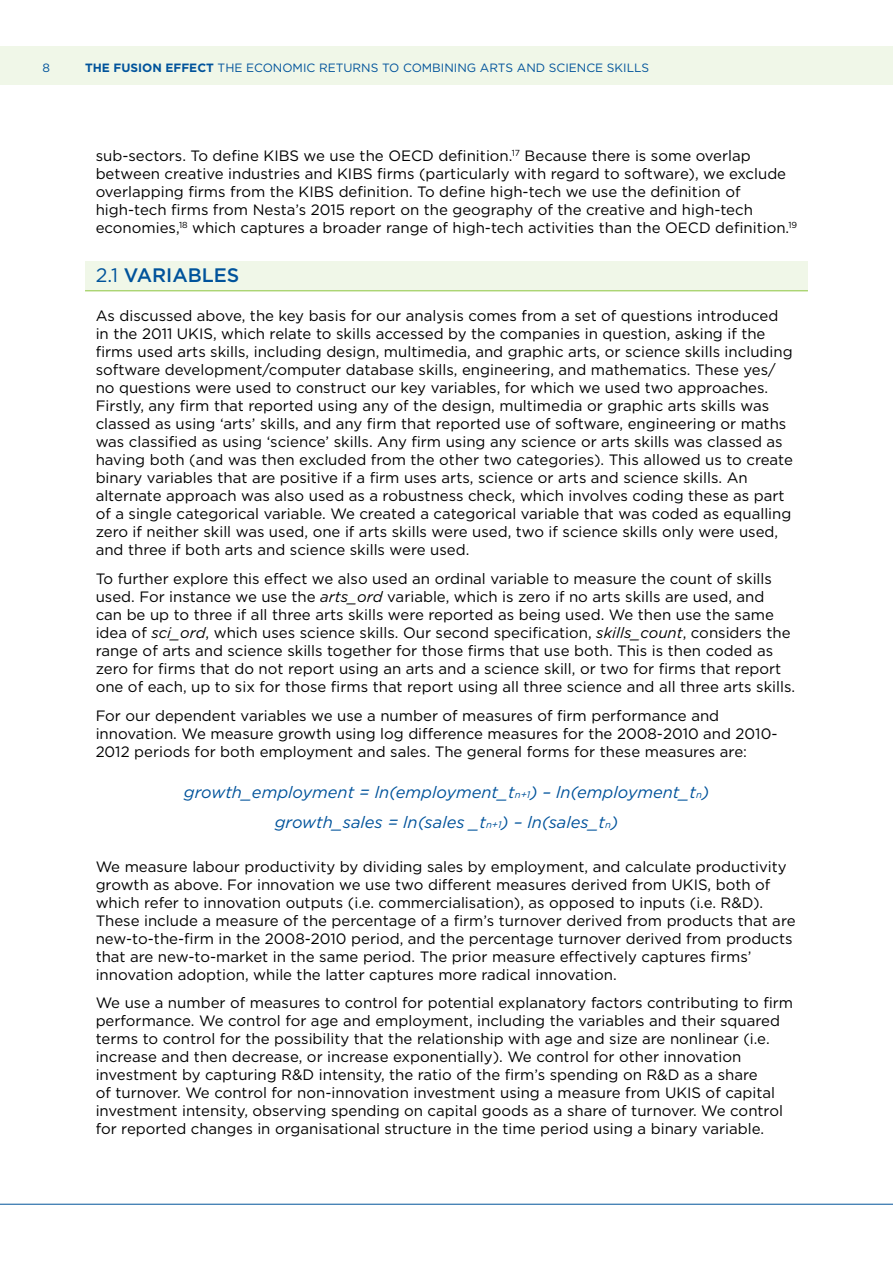
<style>
.page{position:relative;width:893px;height:1263px;background:#fff}
.page>*{position:absolute;margin:0;border:0;box-sizing:border-box;transform-origin:0 0}
.t1{font:500 19.5px "Gotham HTF";color:#00539b}
.t2{font:italic 16.5px/30.5px "Gotham HTF";color:#00539b;text-align:center}
.t3{font:15px/18px "Gotham HTF";color:#000}
.t4{font:12px "Gotham HTF";color:#00539b}
.s1{font-weight:700}
.s2{font-weight:400}
.s3{font-style:italic}
.s4{font-size:9.6px}
</style>
<div class="page">
<div style="left:0;top:47px;width:893px;height:38px;background:#f0f7e8"></div>
<hr style="left:0;top:1204px;width:893px;height:1px;background:#00539b">
<div style="left:85px;top:261px;width:723px;height:30px;background:#f0f7e8"></div>
<hr style="left:85px;top:290px;width:723px;height:1px;background:#8dc63f">
<p class="t4" style="left:43px;top:61px;width:9px">8</p>
<p class="t4" style="left:85px;top:61px;width:566px"><span class="s1">THE FUSION EFFECT</span> THE ECONOMIC RETURNS TO COMBINING ARTS AND SCIENCE SKILLS</p>
<p class="t3" style="left:96px;top:147px;width:703px">sub-sectors. To define KIBS we use the OECD definition.<sup>17</sup> Because there is some overlap between creative industries and KIBS firms (particularly with regard to software), we exclude overlapping firms from the KIBS definition. To define high-tech we use the definition of high-tech firms from Nesta’s 2015 report on the geography of the creative and high-tech economies,<sup>18</sup> which captures a broader range of high-tech activities than the OECD definition.<sup>19</sup></p>
<h1 class="t1" style="left:96px;top:264px;width:145px"><span class="s2">2.1</span> VARIABLES</h1>
<p class="t3" style="left:96px;top:307px;width:699px">As discussed above, the key basis for our analysis comes from a set of questions introduced in the 2011 UKIS, which relate to skills accessed by the companies in question, asking if the firms used arts skills, including design, multimedia, and graphic arts, or science skills including software development/computer database skills, engineering, and mathematics. These yes/ no questions were used to construct our key variables, for which we used two approaches.<br>Firstly, any firm that reported using any of the design, multimedia or graphic arts skills was classed as using ‘arts’ skills, and any firm that reported use of software, engineering or maths was classified as using ‘science’ skills. Any firm using any science or arts skills was classed as having both (and was then excluded from the other two categories). This allowed us to create binary variables that are positive if a firm uses arts, science or arts and science skills. An alternate approach was also used as a robustness check, which involves coding these as part of a single categorical variable. We created a categorical variable that was coded as equalling zero if neither skill was used, one if arts skills were used, two if science skills only were used, and three if both arts and science skills were used.</p>
<p class="t3" style="left:96px;top:569px;width:701px">To further explore this effect we also used an ordinal variable to measure the count of skills used. For instance we use the <span class="s3">arts_ord</span> variable, which is zero if no arts skills are used, and<br>can be up to three if all three arts skills were reported as being used. We then use the same idea of <span class="s3">sci_ord</span>, which uses science skills. Our second specification, <span class="s3">skills_count</span>, considers the range of arts and science skills together for those firms that use both. This is then coded as zero for firms that do not report using an arts and a science skill, or two for firms that report one of each, up to six for those firms that report using all three science and all three arts skills.</p>
<p class="t3" style="left:96px;top:706px;width:683px">For our dependent variables we use a number of measures of firm performance and innovation. We measure growth using log difference measures for the 2008-2010 and 2010-<br>2012 periods for both employment and sales. The general forms for these measures are:</p>
<p class="t2" style="left:184px;top:776px;width:527px">growth_employment = ln(employment_t<span class="s4">n+1</span>) – ln(employment_t<span class="s4">n</span>) growth_sales = ln(sales _t<span class="s4">n+1</span>) – ln(sales_t<span class="s4">n</span>)</p>
<p class="t3" style="left:96px;top:857px;width:701px">We measure labour productivity by dividing sales by employment, and calculate productivity growth as above. For innovation we use two different measures derived from UKIS, both of which refer to innovation outputs (i.e. commercialisation), as opposed to inputs (i.e. R&amp;D).<br>These include a measure of the percentage of a firm’s turnover derived from products that are new-to-the-firm in the 2008-2010 period, and the percentage turnover derived from products that are new-to-market in the same period. The prior measure effectively captures firms’ innovation adoption, while the latter captures more radical innovation.</p>
<p class="t3" style="left:96px;top:994px;width:699px">We use a number of measures to control for potential explanatory factors contributing to firm performance. We control for age and employment, including the variables and their squared terms to control for the possibility that the relationship with age and size are nonlinear (i.e. increase and then decrease, or increase exponentially). We control for other innovation investment by capturing R&amp;D intensity, the ratio of the firm’s spending on R&amp;D as a share<br>of turnover. We control for non-innovation investment using a measure from UKIS of capital investment intensity, observing spending on capital goods as a share of turnover. We control for reported changes in organisational structure in the time period using a binary variable.</p>
</div>
